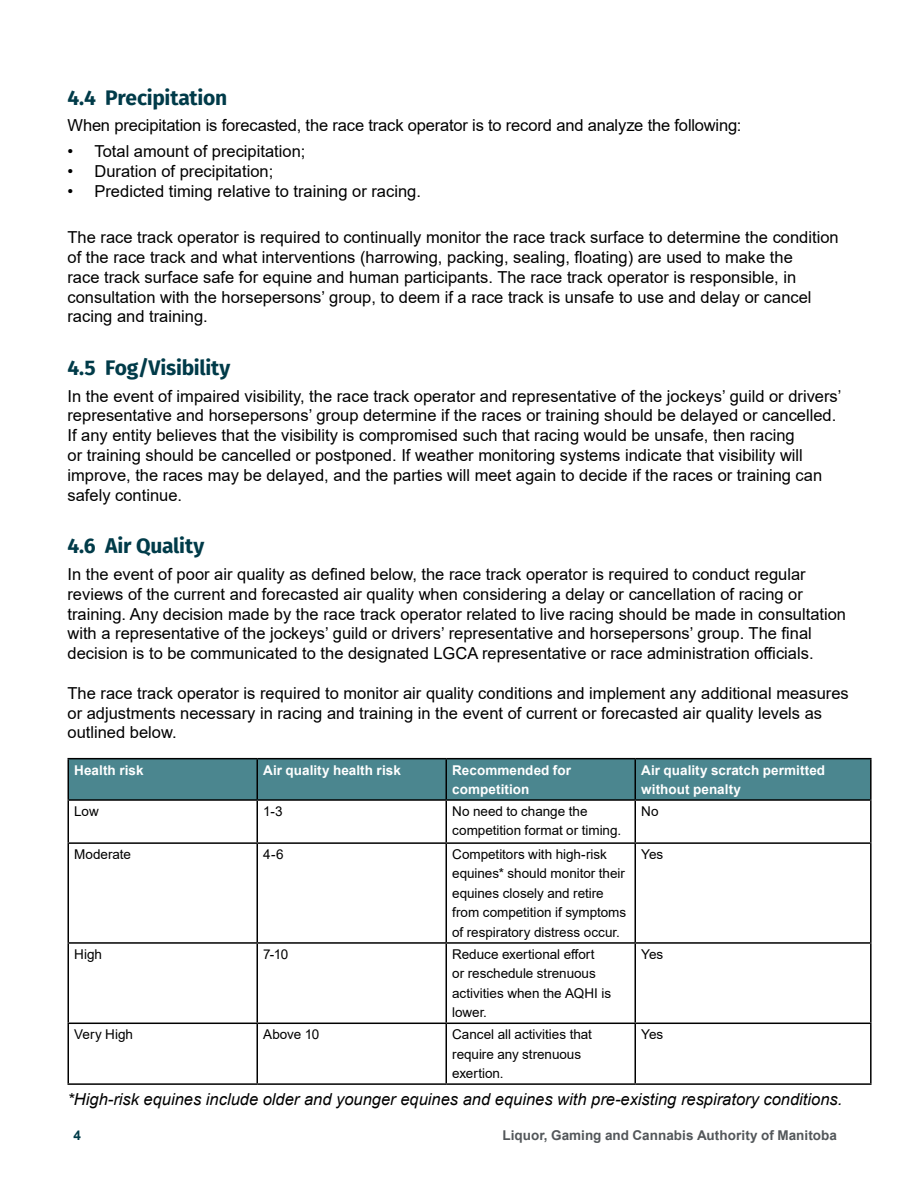
<style>
.page{position:relative;width:918px;height:1188px;background:#fff}
.page>*{position:absolute;margin:0;border:0;box-sizing:border-box;transform-origin:0 0}
.t1{font:700 21px "Fira Sans";letter-spacing:-.01em;color:#003b49}
.t2{font:16.5px/19.8px "Arial";color:#000}
.t3{font:italic 16.5px "Arial";color:#000}
.t4{font:13.5px/19.5px "Arial";color:#000}
.t5{font:700 13.5px/19.5px "Arial";letter-spacing:.005em;color:#fff}
.t6{font:700 13.5px "Arial";letter-spacing:.005em;color:#53575a}
.t7{font:700 13.5px "Arial";color:#003b49}
</style>
<div class="page">
<div style="left:69px;top:759px;width:801px;height:40px;background:#4b868f"></div>
<hr style="left:68px;top:758px;width:189px;height:1px;background:#000">
<hr style="left:68px;top:759px;width:1px;height:40px;background:#000">
<hr style="left:257px;top:758px;width:189px;height:1px;background:#000">
<hr style="left:256px;top:759px;width:2px;height:40px;background:#000">
<hr style="left:446px;top:758px;width:189px;height:1px;background:#000">
<hr style="left:446px;top:759px;width:1px;height:40px;background:#000">
<hr style="left:635px;top:758px;width:237px;height:1px;background:#000">
<hr style="left:634px;top:759px;width:2px;height:40px;background:#000">
<hr style="left:870px;top:759px;width:2px;height:40px;background:#000">
<hr style="left:68px;top:799px;width:189px;height:2px;background:#000">
<hr style="left:68px;top:801px;width:1px;height:41px;background:#000">
<hr style="left:257px;top:799px;width:189px;height:2px;background:#000">
<hr style="left:256px;top:801px;width:2px;height:41px;background:#000">
<hr style="left:446px;top:799px;width:189px;height:2px;background:#000">
<hr style="left:446px;top:801px;width:1px;height:41px;background:#000">
<hr style="left:635px;top:799px;width:237px;height:2px;background:#000">
<hr style="left:634px;top:801px;width:2px;height:41px;background:#000">
<hr style="left:870px;top:801px;width:2px;height:41px;background:#000">
<hr style="left:68px;top:842px;width:189px;height:2px;background:#000">
<hr style="left:68px;top:844px;width:1px;height:98px;background:#000">
<hr style="left:257px;top:842px;width:189px;height:2px;background:#000">
<hr style="left:256px;top:844px;width:2px;height:98px;background:#000">
<hr style="left:446px;top:842px;width:189px;height:2px;background:#000">
<hr style="left:446px;top:844px;width:1px;height:98px;background:#000">
<hr style="left:635px;top:842px;width:237px;height:2px;background:#000">
<hr style="left:634px;top:844px;width:2px;height:98px;background:#000">
<hr style="left:870px;top:844px;width:2px;height:98px;background:#000">
<hr style="left:68px;top:942px;width:189px;height:2px;background:#000">
<hr style="left:68px;top:944px;width:1px;height:79px;background:#000">
<hr style="left:257px;top:942px;width:189px;height:2px;background:#000">
<hr style="left:256px;top:944px;width:2px;height:79px;background:#000">
<hr style="left:446px;top:942px;width:189px;height:2px;background:#000">
<hr style="left:446px;top:944px;width:1px;height:79px;background:#000">
<hr style="left:635px;top:942px;width:237px;height:2px;background:#000">
<hr style="left:634px;top:944px;width:2px;height:79px;background:#000">
<hr style="left:870px;top:944px;width:2px;height:79px;background:#000">
<hr style="left:68px;top:1023px;width:189px;height:1px;background:#000">
<hr style="left:68px;top:1024px;width:1px;height:59px;background:#000">
<hr style="left:257px;top:1023px;width:189px;height:1px;background:#000">
<hr style="left:256px;top:1024px;width:2px;height:59px;background:#000">
<hr style="left:446px;top:1023px;width:189px;height:1px;background:#000">
<hr style="left:446px;top:1024px;width:1px;height:59px;background:#000">
<hr style="left:635px;top:1023px;width:237px;height:1px;background:#000">
<hr style="left:634px;top:1024px;width:2px;height:59px;background:#000">
<hr style="left:870px;top:1024px;width:2px;height:59px;background:#000">
<hr style="left:68px;top:1083px;width:189px;height:2px;background:#000">
<hr style="left:257px;top:1083px;width:189px;height:2px;background:#000">
<hr style="left:446px;top:1083px;width:189px;height:2px;background:#000">
<hr style="left:635px;top:1083px;width:237px;height:2px;background:#000">
<p class="t1" style="left:68px;top:80px;width:161px">4.4 Precipitation</p>
<p class="t2" style="left:68px;top:115px;width:675px">When precipitation is forecasted, the race track operator is to record and analyze the following:</p>
<p class="t2" style="left:68px;top:142px;width:239px">• Total amount of precipitation;</p>
<p class="t2" style="left:68px;top:161px;width:207px">• Duration of precipitation;</p>
<p class="t2" style="left:68px;top:181px;width:355px">• Predicted timing relative to training or racing.</p>
<p class="t2" style="left:68px;top:227px;width:773px">The race track operator is required to continually monitor the race track surface to determine the condition of the race track and what interventions (harrowing, packing, sealing, floating) are used to make the<br>race track surface safe for equine and human participants. The race track operator is responsible, in consultation with the horsepersons’ group, to deem if a race track is unsafe to use and delay or cancel racing and training.</p>
<p class="t1" style="left:68px;top:350px;width:165px">4.5 Fog/Visibility</p>
<p class="t2" style="left:68px;top:386px;width:776px">In the event of impaired visibility, the race track operator and representative of the jockeys’ guild or drivers’ representative and horsepersons’ group determine if the races or training should be delayed or cancelled.<br>If any entity believes that the visibility is compromised such that racing would be unsafe, then racing<br>or training should be cancelled or postponed. If weather monitoring systems indicate that visibility will improve, the races may be delayed, and the parties will meet again to decide if the races or training can safely continue.</p>
<p class="t1" style="left:68px;top:528px;width:138px">4.6 Air Quality</p>
<p class="t2" style="left:68px;top:564px;width:780px">In the event of poor air quality as defined below, the race track operator is required to conduct regular reviews of the current and forecasted air quality when considering a delay or cancellation of racing or training. Any decision made by the race track operator related to live racing should be made in consultation with a representative of the jockeys’ guild or drivers’ representative and horsepersons’ group. The final decision is to be communicated to the designated LGCA representative or race administration officials.</p>
<p class="t2" style="left:68px;top:683px;width:783px">The race track operator is required to monitor air quality conditions and implement any additional measures or adjustments necessary in racing and training in the event of current or forecasted air quality levels as outlined below.</p>
<p class="t5" style="left:74px;top:760px;width:71px">Health risk</p>
<p class="t5" style="left:263px;top:760px;width:139px">Air quality health risk</p>
<p class="t5" style="left:452px;top:760px;width:120px">Recommended for competition</p>
<p class="t5" style="left:641px;top:760px;width:185px">Air quality scratch permitted without penalty</p>
<p class="t4" style="left:74px;top:801px;width:26px">Low</p>
<p class="t4" style="left:263px;top:801px;width:21px">1-3</p>
<p class="t4" style="left:452px;top:801px;width:170px">No need to change the competition format or timing.</p>
<p class="t4" style="left:641px;top:801px;width:19px">No</p>
<p class="t4" style="left:74px;top:844px;width:58px">Moderate</p>
<p class="t4" style="left:263px;top:844px;width:22px">4-6</p>
<p class="t4" style="left:452px;top:844px;width:176px">Competitors with high-risk equines* should monitor their equines closely and retire from competition if symptoms of respiratory distress occur.</p>
<p class="t4" style="left:641px;top:844px;width:24px">Yes</p>
<p class="t4" style="left:74px;top:944px;width:29px">High</p>
<p class="t4" style="left:263px;top:944px;width:27px">7-10</p>
<p class="t4" style="left:452px;top:944px;width:161px">Reduce exertional effort<br>or reschedule strenuous activities when the AQHI is lower.</p>
<p class="t4" style="left:641px;top:944px;width:24px">Yes</p>
<p class="t4" style="left:74px;top:1024px;width:60px">Very High</p>
<p class="t4" style="left:263px;top:1024px;width:57px">Above 10</p>
<p class="t4" style="left:452px;top:1024px;width:141px">Cancel all activities that require any strenuous exertion.</p>
<p class="t4" style="left:641px;top:1024px;width:24px">Yes</p>
<p class="t3" style="left:68px;top:1089px;width:776px">*High-risk equines include older and younger equines and equines with pre-existing respiratory conditions.</p>
<p class="t7" style="left:73px;top:1126px;width:9px">4</p>
<p class="t6" style="left:503px;top:1126px;width:336px">Liquor, Gaming and Cannabis Authority of Manitoba</p>
</div>
